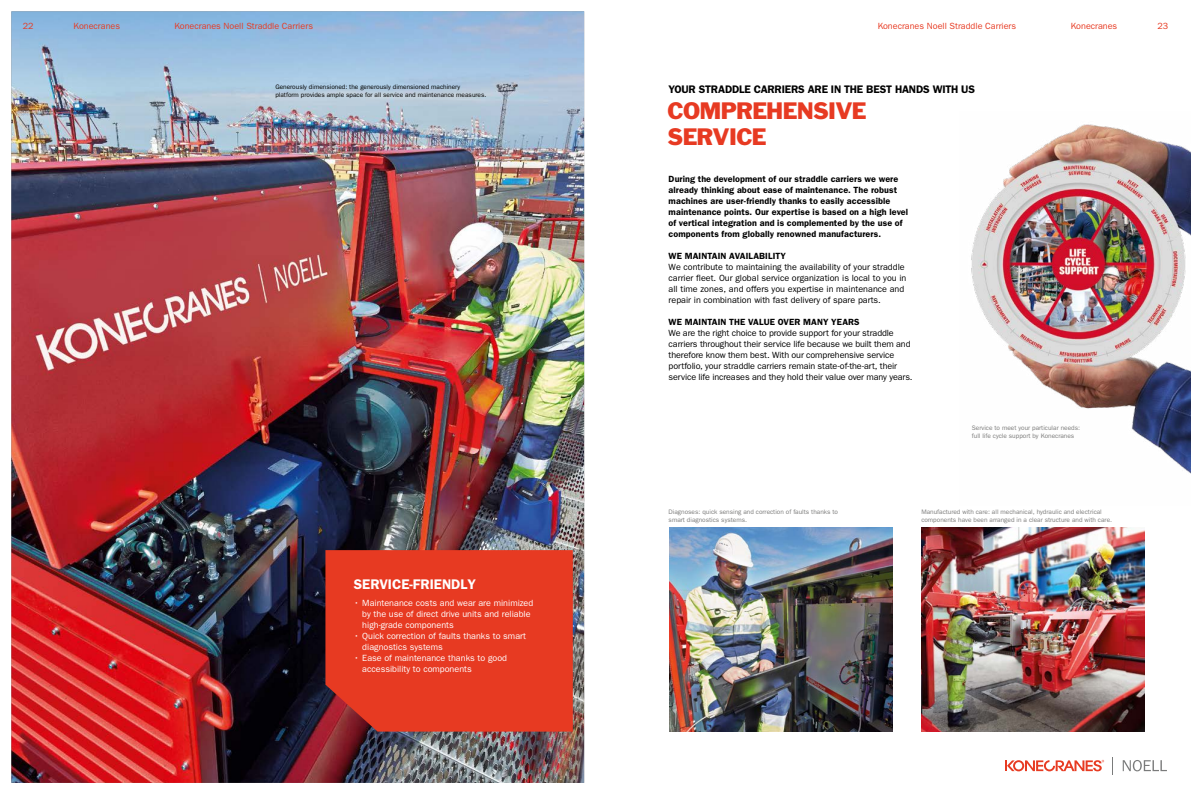
<style>
.page{position:relative;width:1191px;height:794px;background:#fff}
.page>*{position:absolute;margin:0;border:0;box-sizing:border-box;transform-origin:0 0}
.t1{font:22px/26px "Franklin Gothic Std";letter-spacing:-.035em;color:#e73a22}
.t2{font:600 14px "ITC Franklin Gothic Std";color:#fff}
.t3{font:600 11px "ITC Franklin Gothic Std";letter-spacing:-.015em;color:#000}
.t4{font:9px/11px "ITC Franklin Gothic Std";letter-spacing:-.005em;color:#000}
.t5{font:600 9px/11px "ITC Franklin Gothic Std";letter-spacing:.01em;color:#000}
.t6{font:9px/11px "ITC Franklin Gothic Std";color:#fff}
.t7{font:9px "ITC Franklin Gothic Std";color:#e73a22}
.t8{font:6.5px/8px "ITC Franklin Gothic Std";color:#7b7b7a}
.t9{font:6.5px/8px "ITC Franklin Gothic Std";color:#000}
</style>
<div class="page">
<img style="left:11px;top:11px;width:573px;height:772px">
<img style="left:669px;top:527px;width:223px;height:204px">
<img style="left:921px;top:527px;width:223px;height:204px">
<img style="left:971px;top:124px;width:220px;height:350px">
<div style="left:325px;top:550px;width:248px;height:181px;background:#e73a22"></div>
<svg style="left:1005px;top:760px;width:99px;height:11px"></svg>
<svg style="left:1122px;top:760px;width:45px;height:11px"></svg>
<p class="t7" style="left:23px;top:21px;width:12px">22</p>
<p class="t7" style="left:74px;top:21px;width:48px">Konecranes</p>
<p class="t7" style="left:174px;top:21px;width:140px">Konecranes Noell Straddle Carriers</p>
<p class="t7" style="left:877px;top:21px;width:140px">Konecranes Noell Straddle Carriers</p>
<p class="t7" style="left:1070px;top:21px;width:48px">Konecranes</p>
<p class="t7" style="left:1157px;top:21px;width:12px">23</p>
<p class="t9" style="left:275px;top:83px;width:212px">Generously dimensioned: the generously dimensioned machinery<br>platform provides ample space for all service and maintenance measures.</p>
<h2 class="t2" style="left:354px;top:576px;width:124px">SERVICE-FRIENDLY</h2>
<p class="t6" style="left:362px;top:597px;width:172px;text-indent:-9px">• Maintenance costs and wear are minimized by the use of direct drive units and reliable high-grade components</p>
<p class="t6" style="left:362px;top:630px;width:165px;text-indent:-9px">• Quick correction of faults thanks to smart diagnostics systems</p>
<p class="t6" style="left:362px;top:652px;width:146px;text-indent:-9px">• Ease of maintenance thanks to good accessibility to components</p>
<p class="t3" style="left:668px;top:82px;width:308px">YOUR STRADDLE CARRIERS ARE IN THE BEST HANDS WITH US</p>
<h1 class="t1" style="left:667px;top:97px;width:200px">COMPREHENSIVE<br>SERVICE</h1>
<p class="t5" style="left:668px;top:173px;width:241px">During the development of our straddle carriers we were already thinking about ease of maintenance. The robust machines are user-friendly thanks to easily accessible maintenance points. Our expertise is based on a high level of vertical integration and is complemented by the use of components from globally renowned manufacturers.</p>
<p class="t5" style="left:668px;top:250px;width:119px">WE MAINTAIN AVAILABILITY</p>
<p class="t4" style="left:668px;top:261px;width:239px">We contribute to maintaining the availability of your straddle carrier fleet. Our global service organization is local to you in all time zones, and offers you expertise in maintenance and repair in combination with fast delivery of spare parts.</p>
<p class="t5" style="left:668px;top:316px;width:192px">WE MAINTAIN THE VALUE OVER MANY YEARS</p>
<p class="t4" style="left:668px;top:327px;width:245px">We are the right choice to provide support for your straddle carriers throughout their service life because we built them and therefore know them best. With our comprehensive service portfolio, your straddle carriers remain state-of-the-art, their service life increases and they hold their value over many years.</p>
<p class="t8" style="left:972px;top:423px;width:110px">Service to meet your particular needs: full life cycle support by Konecranes</p>
<p class="t8" style="left:668px;top:507px;width:171px">Diagnoses: quick sensing and correction of faults thanks to smart diagnostics systems.</p>
<p class="t8" style="left:921px;top:507px;width:192px">Manufactured with care: all mechanical, hydraulic and electrical components have been arranged in a clear structure and with care.</p>
</div>
